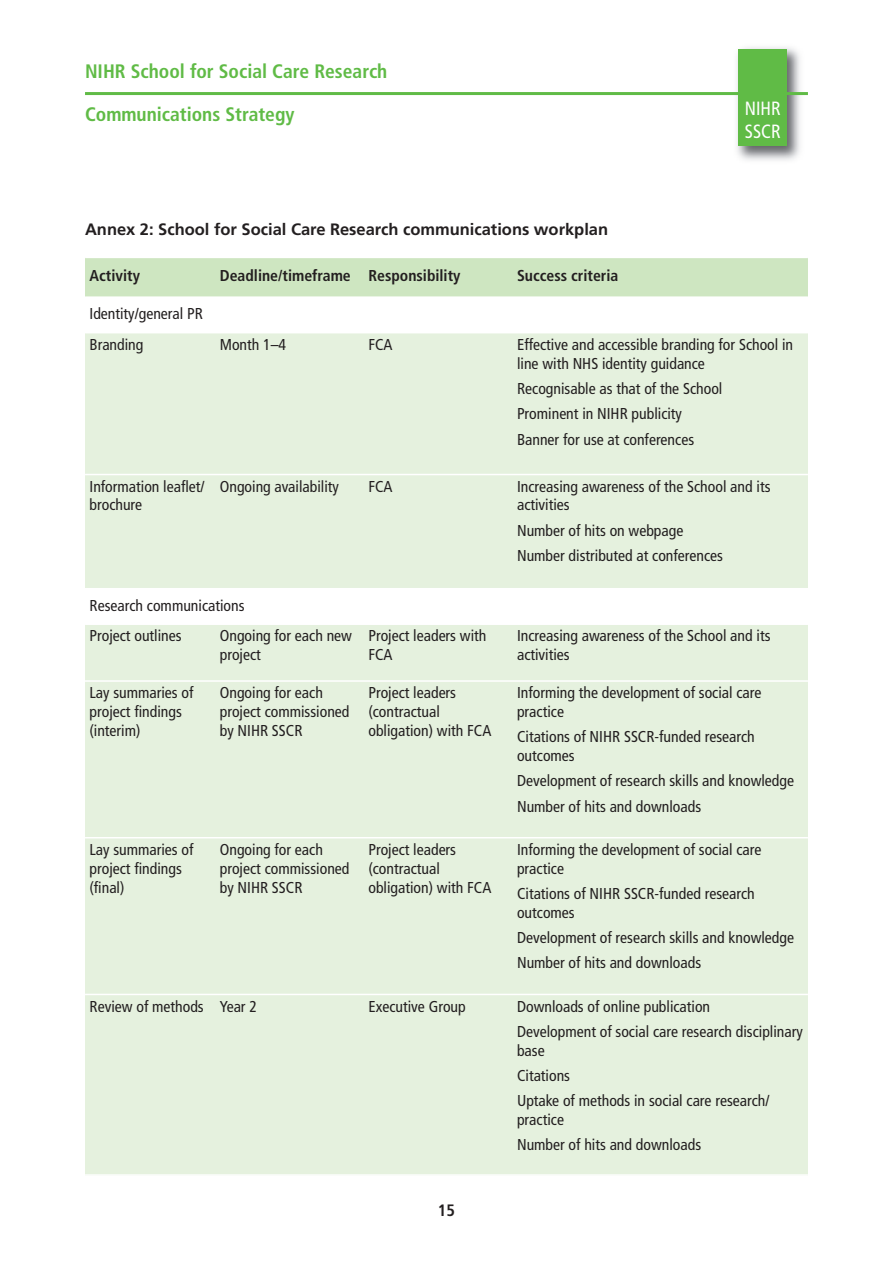
<style>
.page{position:relative;width:893px;height:1263px;background:#fff}
.page>*{position:absolute;margin:0;border:0;box-sizing:border-box;transform-origin:0 0}
.t1{font:700 condensed 19.5px/42.5px "Frutiger";color:#60bb46}
.t2{font:condensed 19.2px/23px "Frutiger";color:#fff;scale:.96 1}
.t3{font:700 16.5px "Frutiger";color:#231f20}
.t4{font:700 condensed 16.5px "Frutiger";color:#231f20}
.t5{font:condensed 15.75px/18.9px "Frutiger";color:#231f20}
.t6{font:700 condensed 15.75px "Frutiger";color:#231f20}
</style>
<div class="page">
<img style="left:731px;top:47px;width:75px;height:114px">
<div style="left:738px;top:49px;width:49px;height:96px;background:#60bb46"></div>
<hr style="left:85px;top:92px;width:723px;height:3px;background:#60bb46">
<div style="left:85px;top:257px;width:130px;height:40px;background:#cee6c1"></div>
<div style="left:215px;top:257px;width:149px;height:40px;background:#cee6c1"></div>
<div style="left:364px;top:257px;width:149px;height:40px;background:#cee6c1"></div>
<div style="left:513px;top:257px;width:295px;height:40px;background:#cee6c1"></div>
<div style="left:85px;top:333px;width:130px;height:141px;background:#e5f1de"></div>
<div style="left:215px;top:333px;width:149px;height:141px;background:#e5f1de"></div>
<div style="left:364px;top:333px;width:149px;height:141px;background:#e5f1de"></div>
<div style="left:513px;top:333px;width:295px;height:141px;background:#e5f1de"></div>
<div style="left:85px;top:474px;width:130px;height:115px;background:#e5f1de"></div>
<div style="left:215px;top:474px;width:149px;height:115px;background:#e5f1de"></div>
<div style="left:364px;top:474px;width:149px;height:115px;background:#e5f1de"></div>
<div style="left:513px;top:474px;width:295px;height:115px;background:#e5f1de"></div>
<div style="left:85px;top:624px;width:130px;height:57px;background:#e5f1de"></div>
<div style="left:215px;top:624px;width:149px;height:57px;background:#e5f1de"></div>
<div style="left:364px;top:624px;width:149px;height:57px;background:#e5f1de"></div>
<div style="left:513px;top:624px;width:295px;height:57px;background:#e5f1de"></div>
<div style="left:85px;top:681px;width:130px;height:157px;background:#e5f1de"></div>
<div style="left:215px;top:681px;width:149px;height:157px;background:#e5f1de"></div>
<div style="left:364px;top:681px;width:149px;height:157px;background:#e5f1de"></div>
<div style="left:513px;top:681px;width:295px;height:157px;background:#e5f1de"></div>
<div style="left:85px;top:838px;width:130px;height:156px;background:#e5f1de"></div>
<div style="left:215px;top:838px;width:149px;height:156px;background:#e5f1de"></div>
<div style="left:364px;top:838px;width:149px;height:156px;background:#e5f1de"></div>
<div style="left:513px;top:838px;width:295px;height:156px;background:#e5f1de"></div>
<div style="left:85px;top:994px;width:130px;height:182px;background:#e5f1de"></div>
<div style="left:215px;top:994px;width:149px;height:182px;background:#e5f1de"></div>
<div style="left:364px;top:994px;width:149px;height:182px;background:#e5f1de"></div>
<div style="left:513px;top:994px;width:295px;height:182px;background:#e5f1de"></div>
<hr style="left:85px;top:257px;width:723px;height:1px;background:#fff">
<hr style="left:85px;top:296px;width:723px;height:2px;background:#fff">
<hr style="left:85px;top:474px;width:723px;height:1px;background:#fff">
<hr style="left:85px;top:588px;width:723px;height:1px;background:#fff">
<hr style="left:85px;top:623px;width:723px;height:2px;background:#fff">
<hr style="left:85px;top:680px;width:723px;height:2px;background:#fff">
<hr style="left:85px;top:837px;width:723px;height:1px;background:#fff">
<hr style="left:85px;top:994px;width:723px;height:1px;background:#fff">
<hr style="left:85px;top:1174px;width:723px;height:2px;background:#fff">
<p class="t1" style="left:85px;top:52px;width:304px">NIHR School for Social Care Research<br>Communications Strategy</p>
<p class="t2" style="left:745px;top:98px;width:39px">NIHR<br>SSCR</p>
<p class="t3" style="left:85px;top:223px;width:525px">Annex 2: School for Social Care Research communications workplan</p>
<p class="t6" style="left:90px;top:270px;width:52px">Activity</p>
<p class="t6" style="left:220px;top:270px;width:242px">Deadline/timeframe Responsibility</p>
<p class="t6" style="left:517px;top:270px;width:103px">Success criteria</p>
<p class="t5" style="left:90px;top:300px;width:115px;line-height:30.6px">Identity/general PR<br>Branding</p>
<p class="t5" style="left:220px;top:336px;width:68px">Month 1–4</p>
<p class="t5" style="left:368px;top:336px;width:26px">FCA</p>
<p class="t5" style="left:517px;top:336px;width:278px">Effective and accessible branding for School in line with NHS identity guidance</p>
<p class="t5" style="left:517px;top:377px;width:207px;line-height:25.3px">Recognisable as that of the School<br>Prominent in NIHR publicity<br>Banner for use at conferences</p>
<p class="t5" style="left:90px;top:478px;width:117px">Information leaflet/ brochure</p>
<p class="t5" style="left:220px;top:478px;width:121px">Ongoing availability</p>
<p class="t5" style="left:368px;top:478px;width:26px">FCA</p>
<p class="t5" style="left:517px;top:478px;width:255px">Increasing awareness of the School and its activities</p>
<p class="t5" style="left:517px;top:519px;width:207px;line-height:25.3px">Number of hits on webpage<br>Number distributed at conferences</p>
<p class="t5" style="left:90px;top:591px;width:157px;line-height:30.6px">Research communications<br>Project outlines</p>
<p class="t5" style="left:220px;top:628px;width:134px">Ongoing for each new project</p>
<p class="t5" style="left:368px;top:628px;width:119px">Project leaders with<br>FCA</p>
<p class="t5" style="left:517px;top:628px;width:255px">Increasing awareness of the School and its activities</p>
<p class="t5" style="left:90px;top:684px;width:105px">Lay summaries of project findings (interim)</p>
<p class="t5" style="left:220px;top:684px;width:131px">Ongoing for each project commissioned by NIHR SSCR</p>
<p class="t5" style="left:368px;top:684px;width:124px">Project leaders (contractual obligation) with FCA</p>
<p class="t5" style="left:517px;top:684px;width:246px">Informing the development of social care practice</p>
<p class="t5" style="left:517px;top:729px;width:239px">Citations of NIHR SSCR-funded research outcomes</p>
<p class="t5" style="left:517px;top:769px;width:278px;line-height:25.3px">Development of research skills and knowledge<br>Number of hits and downloads</p>
<p class="t5" style="left:90px;top:841px;width:105px">Lay summaries of project findings (final)</p>
<p class="t5" style="left:220px;top:841px;width:131px">Ongoing for each project commissioned by NIHR SSCR</p>
<p class="t5" style="left:368px;top:841px;width:124px">Project leaders (contractual obligation) with FCA</p>
<p class="t5" style="left:517px;top:841px;width:246px">Informing the development of social care practice</p>
<p class="t5" style="left:517px;top:885px;width:239px">Citations of NIHR SSCR-funded research outcomes</p>
<p class="t5" style="left:517px;top:926px;width:278px;line-height:25.3px">Development of research skills and knowledge<br>Number of hits and downloads</p>
<p class="t5" style="left:90px;top:998px;width:169px">Review of methods Year 2</p>
<p class="t5" style="left:368px;top:998px;width:99px">Executive Group</p>
<p class="t5" style="left:517px;top:995px;width:287px;line-height:25.3px">Downloads of online publication<br>Development of social care research disciplinary</p>
<p class="t5" style="left:517px;top:1039px;width:254px;line-height:25.3px">base<br>Citations<br>Uptake of methods in social care research/</p>
<p class="t5" style="left:517px;top:1108px;width:186px;line-height:25.3px">practice<br>Number of hits and downloads</p>
<p class="t4" style="left:438px;top:1203px;width:19px">15</p>
</div>
